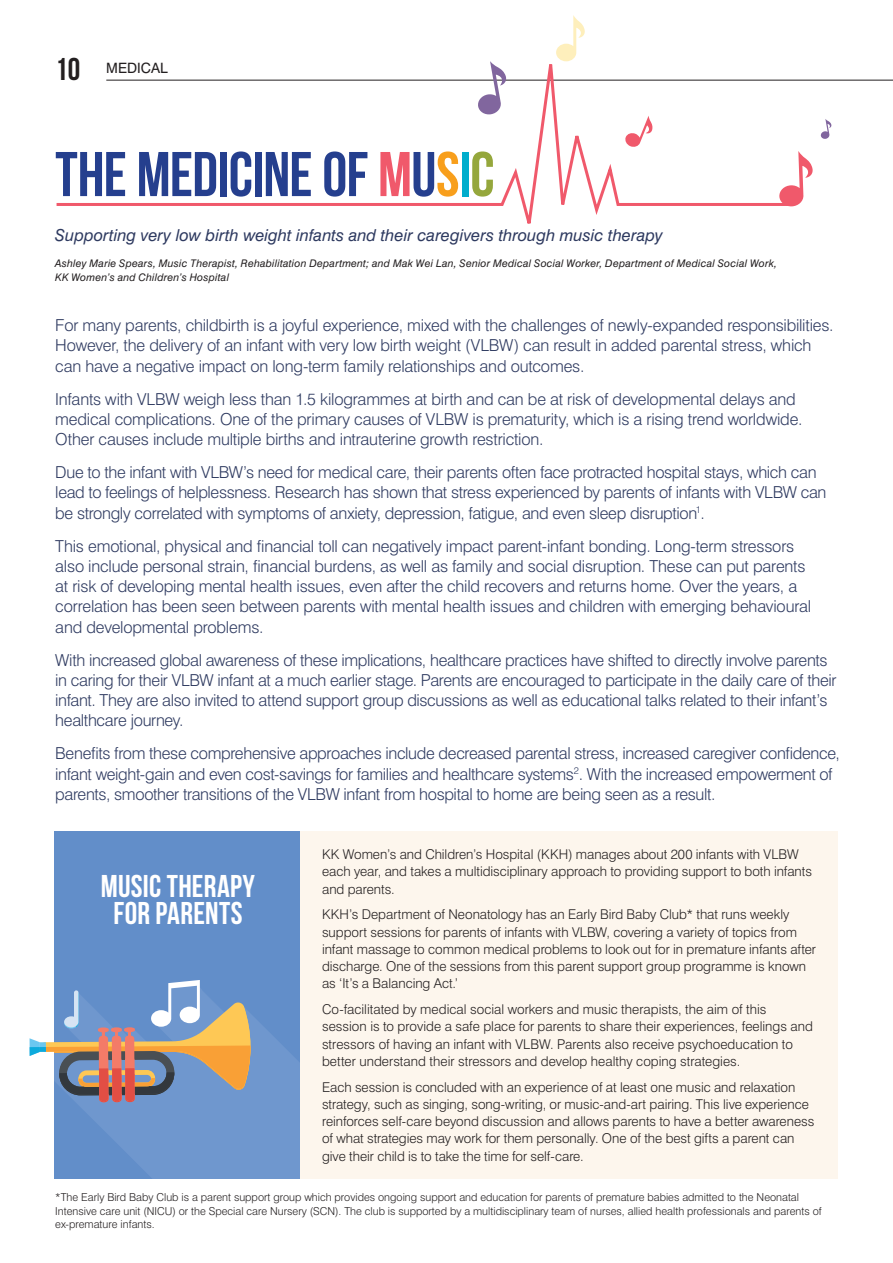
<style>
.page{position:relative;width:893px;height:1263px;background:#fff}
.page>*{position:absolute;margin:0;border:0;box-sizing:border-box;transform-origin:0 0}
.t1{font:700 63px "Bebas Neue";letter-spacing:-.01em;color:#253f8e}
.t2{font:31.5px/27px "Bebas Neue";letter-spacing:.01em;color:#fff;text-align:center}
.t3{font:31.5px "Bebas Neue";color:#231f20}
.t4{font:300 16.5px/20.2px "Swiss 721 BT";letter-spacing:-.015em;color:#2e3a60}
.t5{font:italic 16.5px "Swiss 721 BT";letter-spacing:.005em;color:#2e3a60}
.t6{font:14.25px "Swiss 721 BT";color:#231f20}
.t7{font:300 13.5px/17.2px "Swiss 721 BT";color:#231f20}
.t8{font:300 10.95px/13.5px "Swiss 721 BT";color:#231f20}
.t9{font:italic 10.5px/13.5px "Swiss 721 BT";letter-spacing:.02em;color:#231f20}
.s1{color:#f0596b}
.s2{color:#f89f1c}
.s3{color:#00adcc}
.s4{color:#95a73c}
</style>
<div class="page">
<div style="left:235px;top:831px;width:603px;height:347px;background:#fdf6ed"></div>
<div style="left:54px;top:831px;width:246px;height:347px;background:#628ec9"></div>
<svg style="left:76px;top:1017px;width:224px;height:161px;fill:#6f97ce"></svg>
<svg style="left:30px;top:980px;width:223px;height:122px"></svg>
<svg style="left:573px;top:15px;width:12px;height:22px"></svg>
<svg style="left:820px;top:119px;width:11px;height:20px"></svg>
<svg style="left:795px;top:151px;width:18px;height:55px"></svg>
<hr style="left:106px;top:80px;width:787px;height:1px;background:#231f20">
<svg style="left:56px;top:37px;width:739px;height:187px"></svg>
<h2 class="t3" style="left:55px;top:52px;width:26px">10</h2>
<p class="t6" style="left:106px;top:60px;width:63px">MEDICAL</p>
<h1 class="t1" style="left:55px;top:140px;width:441px">THE MEDICINE OF <span class="s1">M</span>U<span class="s2">S</span><span class="s3">I</span><span class="s4">C</span></h1>
<p class="t5" style="left:55px;top:225px;width:609px">Supporting very low birth weight infants and their caregivers through music therapy</p>
<p class="t9" style="left:55px;top:257px;width:723px">Ashley Marie Spears, Music Therapist, Rehabilitation Department; and Mak Wei Lan, Senior Medical Social Worker, Department of Medical Social Work,<br>KK Women’s and Children’s Hospital</p>
<p class="t4" style="left:55px;top:315px;width:780px">For many parents, childbirth is a joyful experience, mixed with the challenges of newly-expanded responsibilities.<br>However, the delivery of an infant with very low birth weight (VLBW) can result in added parental stress, which can have a negative impact on long-term family relationships and outcomes.</p>
<p class="t4" style="left:55px;top:388px;width:749px">Infants with VLBW weigh less than 1.5 kilogrammes at birth and can be at risk of developmental delays and medical complications. One of the primary causes of VLBW is prematurity, which is a rising trend worldwide.<br>Other causes include multiple births and intrauterine growth restriction.</p>
<p class="t4" style="left:55px;top:462px;width:773px">Due to the infant with VLBW’s need for medical care, their parents often face protracted hospital stays, which can lead to feelings of helplessness. Research has shown that stress experienced by parents of infants with VLBW can be strongly correlated with symptoms of anxiety, depression, fatigue, and even sleep disruption<sup>1</sup>.</p>
<p class="t4" style="left:55px;top:535px;width:757px">This emotional, physical and financial toll can negatively impact parent-infant bonding. Long-term stressors also include personal strain, financial burdens, as well as family and social disruption. These can put parents at risk of developing mental health issues, even after the child recovers and returns home. Over the years, a correlation has been seen between parents with mental health issues and children with emerging behavioural and developmental problems.</p>
<p class="t4" style="left:55px;top:649px;width:783px">With increased global awareness of these implications, healthcare practices have shifted to directly involve parents in caring for their VLBW infant at a much earlier stage. Parents are encouraged to participate in the daily care of their infant. They are also invited to attend support group discussions as well as educational talks related to their infant’s healthcare journey.</p>
<p class="t4" style="left:55px;top:743px;width:786px">Benefits from these comprehensive approaches include decreased parental stress, increased caregiver confidence, infant weight-gain and even cost-savings for families and healthcare systems<sup>2</sup>. With the increased empowerment of parents, smoother transitions of the VLBW infant from hospital to home are being seen as a result.</p>
<p class="t7" style="left:322px;top:845px;width:491px">KK Women’s and Children’s Hospital (KKH) manages about 200 infants with VLBW each year, and takes a multidisciplinary approach to providing support to both infants and parents.</p>
<p class="t7" style="left:322px;top:906px;width:495px">KKH’s Department of Neonatology has an Early Bird Baby Club* that runs weekly support sessions for parents of infants with VLBW, covering a variety of topics from infant massage to common medical problems to look out for in premature infants after discharge. One of the sessions from this parent support group programme is known as ‘It’s a Balancing Act.’</p>
<p class="t7" style="left:322px;top:1001px;width:492px">Co-facilitated by medical social workers and music therapists, the aim of this session is to provide a safe place for parents to share their experiences, feelings and stressors of having an infant with VLBW. Parents also receive psychoeducation to better understand their stressors and develop healthy coping strategies.</p>
<p class="t7" style="left:322px;top:1078px;width:494px">Each session is concluded with an experience of at least one music and relaxation strategy, such as singing, song-writing, or music-and-art pairing. This live experience reinforces self-care beyond discussion and allows parents to have a better awareness of what strategies may work for them personally. One of the best gifts a parent can give their child is to take the time for self-care.</p>
<p class="t8" style="left:55px;top:1190px;width:768px">*The Early Bird Baby Club is a parent support group which provides ongoing support and education for parents of premature babies admitted to the Neonatal<br>Intensive care unit (NICU) or the Special care Nursery (SCN). The club is supported by a multidisciplinary team of nurses, allied health professionals and parents of ex-premature infants.</p>
<h2 class="t2" style="left:101px;top:872px;width:156px">MUSIC THERAPY<br>FOR PARENTS</h2>
</div>
